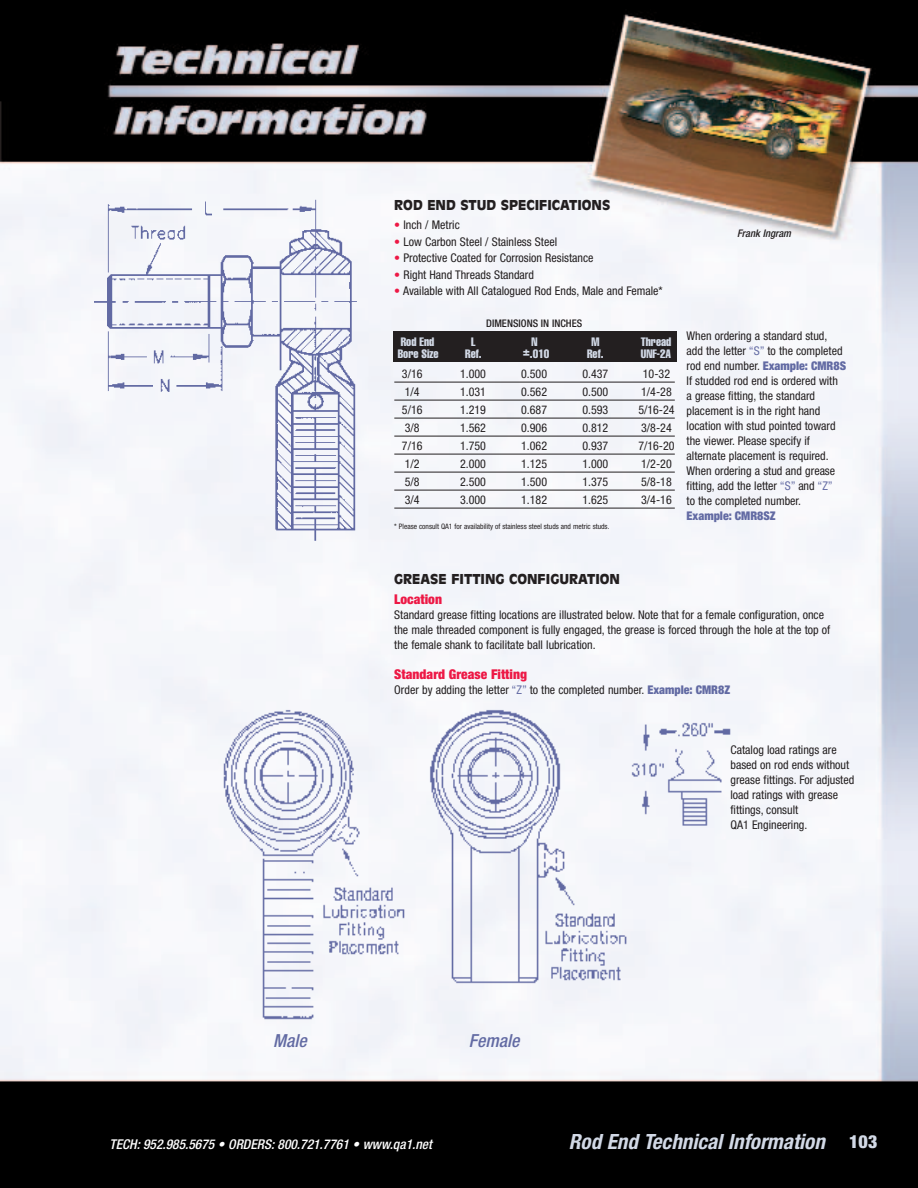
<style>
.page{position:relative;width:918px;height:1188px;background:#fff}
.page>*{position:absolute;margin:0;border:0;box-sizing:border-box;transform-origin:0 0}
.t1{font:italic 700 condensed 21px "Helvetica Neue";color:#d2d9e6}
.t2{font:italic 500 condensed 18px "Helvetica Neue";color:#626aa3}
.t3{font:900 13.5px "Antique Olive";color:#231f20}
.t4{font:italic 500 condensed 13.5px "Helvetica Neue";color:#fff}
.t5{font:900 condensed 13.5px "Helvetica Neue";color:#ed1845}
.t6{font:condensed 12px/15px "Helvetica Neue";color:#231f20}
.t7{font:extra-condensed 12px "Helvetica";color:#d2d9e6}
.t8{font:500 condensed 10.5px "Helvetica Neue";color:#231f20}
.t9{font:italic 500 condensed 10.5px "Helvetica Neue";color:#231f20}
.t10{font:condensed 7.5px "Helvetica Neue";color:#231f20}
.s1{color:#ed1845}
.s2{color:#626aa3}
.s3{font-weight:900;color:#626aa3}
.s4{font-weight:900;font-style:normal;font-size:18px}
</style>
<div class="page">
<img style="left:0;top:0;width:918px;height:1188px">
<img style="left:173px;top:626px;width:648px;height:432px">
<img style="left:94px;top:194px;width:267px;height:350px">
<hr style="left:394px;top:382px;width:281px;height:1px;background:#231f20">
<hr style="left:394px;top:400px;width:281px;height:1px;background:#231f20">
<hr style="left:394px;top:418px;width:281px;height:1px;background:#231f20">
<hr style="left:394px;top:436px;width:281px;height:1px;background:#231f20">
<hr style="left:394px;top:454px;width:281px;height:1px;background:#231f20">
<hr style="left:394px;top:472px;width:281px;height:1px;background:#231f20">
<hr style="left:394px;top:490px;width:281px;height:1px;background:#231f20">
<hr style="left:394px;top:508px;width:281px;height:1px;background:#231f20">
<div style="left:393px;top:331px;width:283px;height:31px;background:#231f20"></div>
<p class="t3" style="left:394px;top:200px;width:218px">ROD END STUD SPECIFICATIONS</p>
<p class="t6" style="left:394px;top:218px;width:67px"><span class="s1">•</span> Inch / Metric</p>
<p class="t6" style="left:394px;top:235px;width:164px"><span class="s1">•</span> Low Carbon Steel / Stainless Steel</p>
<p class="t6" style="left:394px;top:251px;width:201px"><span class="s1">•</span> Protective Coated for Corrosion Resistance</p>
<p class="t6" style="left:394px;top:268px;width:141px"><span class="s1">•</span> Right Hand Threads Standard</p>
<p class="t6" style="left:394px;top:284px;width:270px"><span class="s1">•</span> Available with All Catalogued Rod Ends, Male and Female*</p>
<p class="t8" style="left:486px;top:319px;width:97px">DIMENSIONS IN INCHES</p>
<p class="t7" style="left:401px;top:337px;width:35px">Rod End</p>
<p class="t7" style="left:471px;top:337px;width:6px">L</p>
<p class="t7" style="left:532px;top:337px;width:7px">N</p>
<p class="t7" style="left:591px;top:337px;width:10px">M</p>
<p class="t7" style="left:641px;top:337px;width:32px">Thread</p>
<p class="t7" style="left:398px;top:349px;width:43px">Bore Size</p>
<p class="t7" style="left:465px;top:349px;width:18px">Ref.</p>
<p class="t7" style="left:523px;top:349px;width:28px">±.010</p>
<p class="t7" style="left:587px;top:349px;width:18px">Ref.</p>
<p class="t7" style="left:641px;top:349px;width:32px">UNF-2A</p>
<p class="t6" style="left:402px;top:367px;width:22px">3/16</p>
<p class="t6" style="left:460px;top:367px;width:27px">1.000</p>
<p class="t6" style="left:521px;top:367px;width:27px">0.500</p>
<p class="t6" style="left:582px;top:367px;width:27px">0.437</p>
<p class="t6" style="left:643px;top:367px;width:29px">10-32</p>
<p class="t6" style="left:405px;top:385px;width:16px">1/4</p>
<p class="t6" style="left:460px;top:385px;width:27px">1.031</p>
<p class="t6" style="left:521px;top:385px;width:27px">0.562</p>
<p class="t6" style="left:582px;top:385px;width:27px">0.500</p>
<p class="t6" style="left:641px;top:385px;width:32px">1/4-28</p>
<p class="t6" style="left:402px;top:403px;width:22px">5/16</p>
<p class="t6" style="left:460px;top:403px;width:27px">1.219</p>
<p class="t6" style="left:521px;top:403px;width:27px">0.687</p>
<p class="t6" style="left:582px;top:403px;width:27px">0.593</p>
<p class="t6" style="left:638px;top:403px;width:38px">5/16-24</p>
<p class="t6" style="left:405px;top:421px;width:16px">3/8</p>
<p class="t6" style="left:460px;top:421px;width:27px">1.562</p>
<p class="t6" style="left:521px;top:421px;width:27px">0.906</p>
<p class="t6" style="left:582px;top:421px;width:27px">0.812</p>
<p class="t6" style="left:641px;top:421px;width:32px">3/8-24</p>
<p class="t6" style="left:402px;top:439px;width:22px">7/16</p>
<p class="t6" style="left:460px;top:439px;width:27px">1.750</p>
<p class="t6" style="left:521px;top:439px;width:27px">1.062</p>
<p class="t6" style="left:582px;top:439px;width:27px">0.937</p>
<p class="t6" style="left:638px;top:439px;width:38px">7/16-20</p>
<p class="t6" style="left:405px;top:457px;width:16px">1/2</p>
<p class="t6" style="left:460px;top:457px;width:27px">2.000</p>
<p class="t6" style="left:521px;top:457px;width:27px">1.125</p>
<p class="t6" style="left:582px;top:457px;width:27px">1.000</p>
<p class="t6" style="left:641px;top:457px;width:32px">1/2-20</p>
<p class="t6" style="left:405px;top:475px;width:16px">5/8</p>
<p class="t6" style="left:460px;top:475px;width:27px">2.500</p>
<p class="t6" style="left:521px;top:475px;width:27px">1.500</p>
<p class="t6" style="left:582px;top:475px;width:27px">1.375</p>
<p class="t6" style="left:641px;top:475px;width:32px">5/8-18</p>
<p class="t6" style="left:405px;top:493px;width:16px">3/4</p>
<p class="t6" style="left:460px;top:493px;width:27px">3.000</p>
<p class="t6" style="left:521px;top:493px;width:27px">1.182</p>
<p class="t6" style="left:582px;top:493px;width:27px">1.625</p>
<p class="t6" style="left:641px;top:493px;width:32px">3/4-16</p>
<p class="t10" style="left:394px;top:524px;width:217px">* Please consult QA1 for availability of stainless steel studs and metric studs.</p>
<p class="t9" style="left:737px;top:230px;width:56px">Frank Ingram</p>
<p class="t6" style="left:687px;top:329px;width:161px">When ordering a standard stud, add the letter <span class="s2">“S”</span> to the completed rod end number. <span class="s3">Example: CMR8S<br></span>If studded rod end is ordered with a grease fitting, the standard placement is in the right hand location with stud pointed toward the viewer. Please specify if alternate placement is required.<br>When ordering a stud and grease fitting, add the letter <span class="s2">“S”</span> and <span class="s2">“Z”<br></span>to the completed number.<br><span class="s3">Example: CMR8SZ</span></p>
<p class="t3" style="left:394px;top:573px;width:227px">GREASE FITTING CONFIGURATION</p>
<p class="t5" style="left:394px;top:595px;width:49px">Location</p>
<p class="t6" style="left:394px;top:609px;width:437px">Standard grease fitting locations are illustrated below. Note that for a female configuration, once the male threaded component is fully engaged, the grease is forced through the hole at the top of the female shank to facilitate ball lubrication.</p>
<p class="t5" style="left:394px;top:670px;width:134px">Standard Grease Fitting</p>
<p class="t6" style="left:394px;top:684px;width:337px">Order by adding the letter <span class="s2">“Z”</span> to the completed number. <span class="s3">Example: CMR8Z</span></p>
<p class="t2" style="left:273px;top:1035px;width:35px">Male</p>
<p class="t2" style="left:469px;top:1035px;width:52px">Female</p>
<p class="t6" style="left:730px;top:743px;width:125px">Catalog load ratings are based on rod ends without grease fittings. For adjusted load ratings with grease fittings, consult<br>QA1 Engineering.</p>
<p class="t4" style="left:110px;top:1140px;width:324px">TECH: 952.985.5675 • ORDERS: 800.721.7761 • www.qa1.net</p>
<p class="t1" style="left:569px;top:1134px;width:310px">Rod End Technical Information <span class="s4">103</span></p>
</div>
